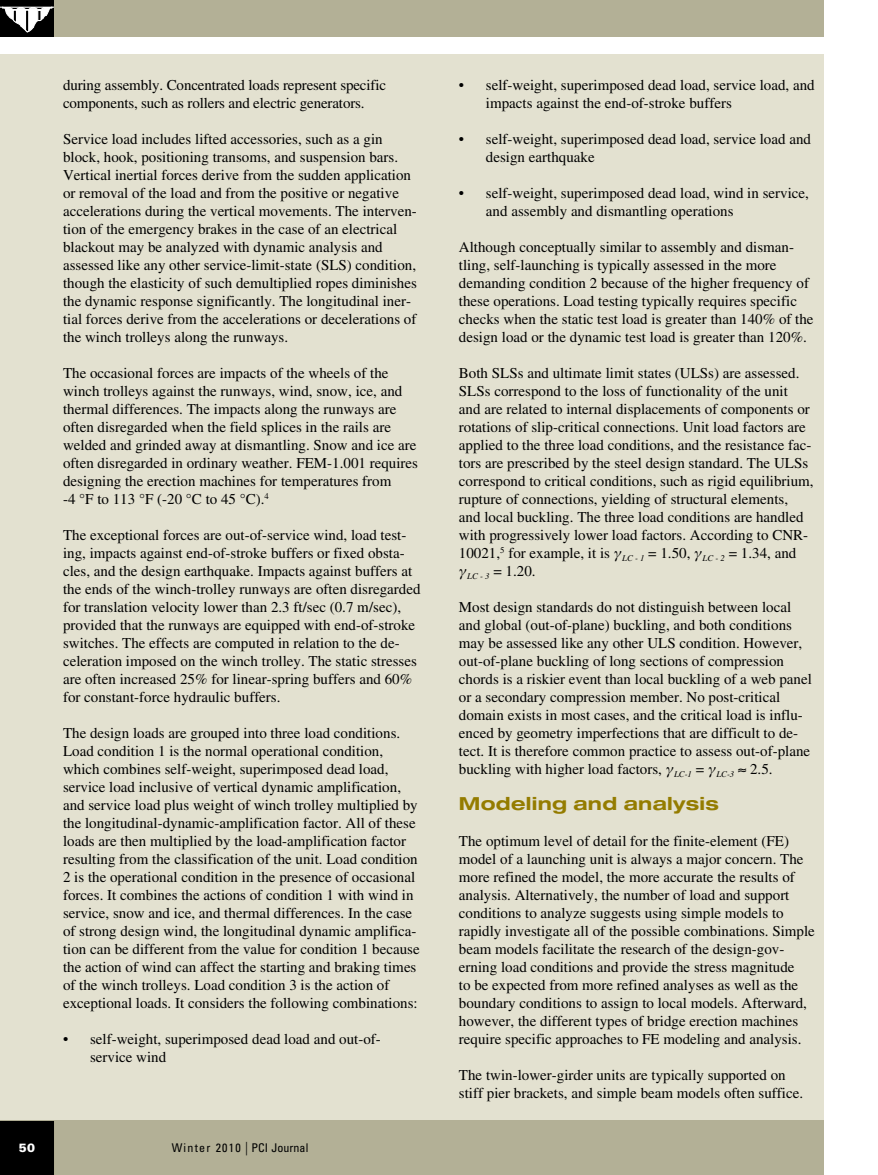
<style>
.page{position:relative;width:878px;height:1175px;background:#fff}
.page>*{position:absolute;margin:0;border:0;box-sizing:border-box;transform-origin:0 0}
.t1{font:700 expanded 18px "Helvetica Neue";letter-spacing:.015em;color:#947c00;scale:1.06 1}
.t2{font:15px/18px "Times";color:#000}
.t3{font:condensed 12px "Univers";letter-spacing:.05em;color:#000}
.t4{font:900 12px "Univers";color:#fff}
.s1{font-weight:300;font-size:13.5px}
.s2{font-family:"Times Ten Greek Inclined"}
</style>
<div class="page">
<div style="left:0;top:54px;width:824px;height:1066px;background:#e3e1d0"></div>
<div style="left:52px;top:0;width:772px;height:36px;background:#b3b096"></div>
<div style="left:0;top:1120px;width:824px;height:54px;background:#b3b096"></div>
<div style="left:0;top:1121px;width:54px;height:53px;background:#000"></div>
<div style="left:0;top:0;width:53px;height:36px;background:#000"></div>
<svg style="left:0;top:6px;width:53px;height:27px"></svg>
<p class="t2" style="left:63px;top:76px;width:324px">during assembly. Concentrated loads represent specific components, such as rollers and electric generators.</p>
<p class="t2" style="left:63px;top:130px;width:355px">Service load includes lifted accessories, such as a gin block, hook, positioning transoms, and suspension bars.<br>Vertical inertial forces derive from the sudden application or removal of the load and from the positive or negative accelerations during the vertical movements. The interven&shy;tion of the emergency brakes in the case of an electrical blackout may be analyzed with dynamic analysis and assessed like any other service-limit-state (SLS) condition, though the elasticity of such demultiplied ropes diminishes the dynamic response significantly. The longitudinal iner&shy;tial forces derive from the accelerations or decelerations of the winch trolleys along the runways.</p>
<p class="t2" style="left:63px;top:364px;width:356px">The occasional forces are impacts of the wheels of the winch trolleys against the runways, wind, snow, ice, and thermal differences. The impacts along the runways are often disregarded when the field splices in the rails are welded and grinded away at dismantling. Snow and ice are often disregarded in ordinary weather. FEM-1.001 requires designing the erection machines for temperatures from<br>-4 °F to 113 °F (-20 °C to 45 °C).<sup>4</sup></p>
<p class="t2" style="left:63px;top:526px;width:359px">The exceptional forces are out-of-service wind, load test&shy;ing, impacts against end-of-stroke buffers or fixed obsta&shy;cles, and the design earthquake. Impacts against buffers at the ends of the winch-trolley runways are often disregarded for translation velocity lower than 2.3 ft/sec (0.7 m/sec), provided that the runways are equipped with end-of-stroke switches. The effects are computed in relation to the de&shy;celeration imposed on the winch trolley. The static stresses are often increased 25% for linear-spring buffers and 60% for constant-force hydraulic buffers.</p>
<p class="t2" style="left:63px;top:724px;width:358px">The design loads are grouped into three load conditions.<br>Load condition 1 is the normal operational condition, which combines self-weight, superimposed dead load, service load inclusive of vertical dynamic amplification, and service load plus weight of winch trolley multiplied by the longitudinal-dynamic-amplification factor. All of these loads are then multiplied by the load-amplification factor resulting from the classification of the unit. Load condition 2 is the operational condition in the presence of occasional forces. It combines the actions of condition 1 with wind in service, snow and ice, and thermal differences. In the case of strong design wind, the longitudinal dynamic amplifica&shy;tion can be different from the value for condition 1 because the action of wind can affect the starting and braking times of the winch trolleys. Load condition 3 is the action of exceptional loads. It considers the following combinations:</p>
<p class="t2" style="left:90px;top:1030px;width:292px;text-indent:-27px">• self-weight, superimposed dead load and out-of&shy;service wind</p>
<p class="t4" style="left:19px;top:1140px;width:18px">50</p>
<p class="t3" style="left:172px;top:1140px;width:138px">Winter 2010 <span class="s1">|</span> PCI Journal</p>
<p class="t2" style="left:486px;top:76px;width:330px;text-indent:-27px">• self-weight, superimposed dead load, service load, and impacts against the end-of-stroke buffers</p>
<p class="t2" style="left:486px;top:130px;width:326px;text-indent:-27px">• self-weight, superimposed dead load, service load and design earthquake</p>
<p class="t2" style="left:486px;top:184px;width:324px;text-indent:-27px">• self-weight, superimposed dead load, wind in service, and assembly and dismantling operations</p>
<p class="t2" style="left:459px;top:238px;width:356px">Although conceptually similar to assembly and disman&shy;tling, self-launching is typically assessed in the more demanding condition 2 because of the higher frequency of these operations. Load testing typically requires specific checks when the static test load is greater than 140% of the design load or the dynamic test load is greater than 120%.</p>
<p class="t2" style="left:459px;top:364px;width:356px">Both SLSs and ultimate limit states (ULSs) are assessed.<br>SLSs correspond to the loss of functionality of the unit<br>and are related to internal displacements of components or rotations of slip-critical connections. Unit load factors are applied to the three load conditions, and the resistance fac&shy;tors are prescribed by the steel design standard. The ULSs correspond to critical conditions, such as rigid equilibrium, rupture of connections, yielding of structural elements,<br>and local buckling. The three load conditions are handled with progressively lower load factors. According to CNR-10021,<sup>5</sup> for example, it is <span class="s2">γ</span><sub>LC</sub> <sub>-</sub> <sub>1</sub> = 1.50, <span class="s2">γ</span><sub>LC</sub> <sub>-</sub> <sub>2</sub> = 1.34, and <span class="s2">γ</span><sub>LC</sub> <sub>-</sub> <sub>3</sub> = 1.20.</p>
<p class="t2" style="left:459px;top:598px;width:354px">Most design standards do not distinguish between local and global (out-of-plane) buckling, and both conditions may be assessed like any other ULS condition. However, out-of-plane buckling of long sections of compression chords is a riskier event than local buckling of a web panel or a secondary compression member. No post-critical domain exists in most cases, and the critical load is influ&shy;enced by geometry imperfections that are difficult to de&shy;tect. It is therefore common practice to assess out-of-plane buckling with higher load factors, <span class="s2">γ</span><sub>LC-1</sub> = <span class="s2">γ</span><sub>LC-3</sub> ≈ 2.5.</p>
<p class="t1" style="left:459px;top:792px;width:247px">Modeling and analysis</p>
<p class="t2" style="left:459px;top:832px;width:357px">The optimum level of detail for the finite-element (FE) model of a launching unit is always a major concern. The more refined the model, the more accurate the results of analysis. Alternatively, the number of load and support conditions to analyze suggests using simple models to rapidly investigate all of the possible combinations. Simple beam models facilitate the research of the design-gov&shy;erning load conditions and provide the stress magnitude<br>to be expected from more refined analyses as well as the boundary conditions to assign to local models. Afterward, however, the different types of bridge erection machines require specific approaches to FE modeling and analysis.</p>
<p class="t2" style="left:459px;top:1066px;width:346px">The twin-lower-girder units are typically supported on stiff pier brackets, and simple beam models often suffice.</p>
</div>
